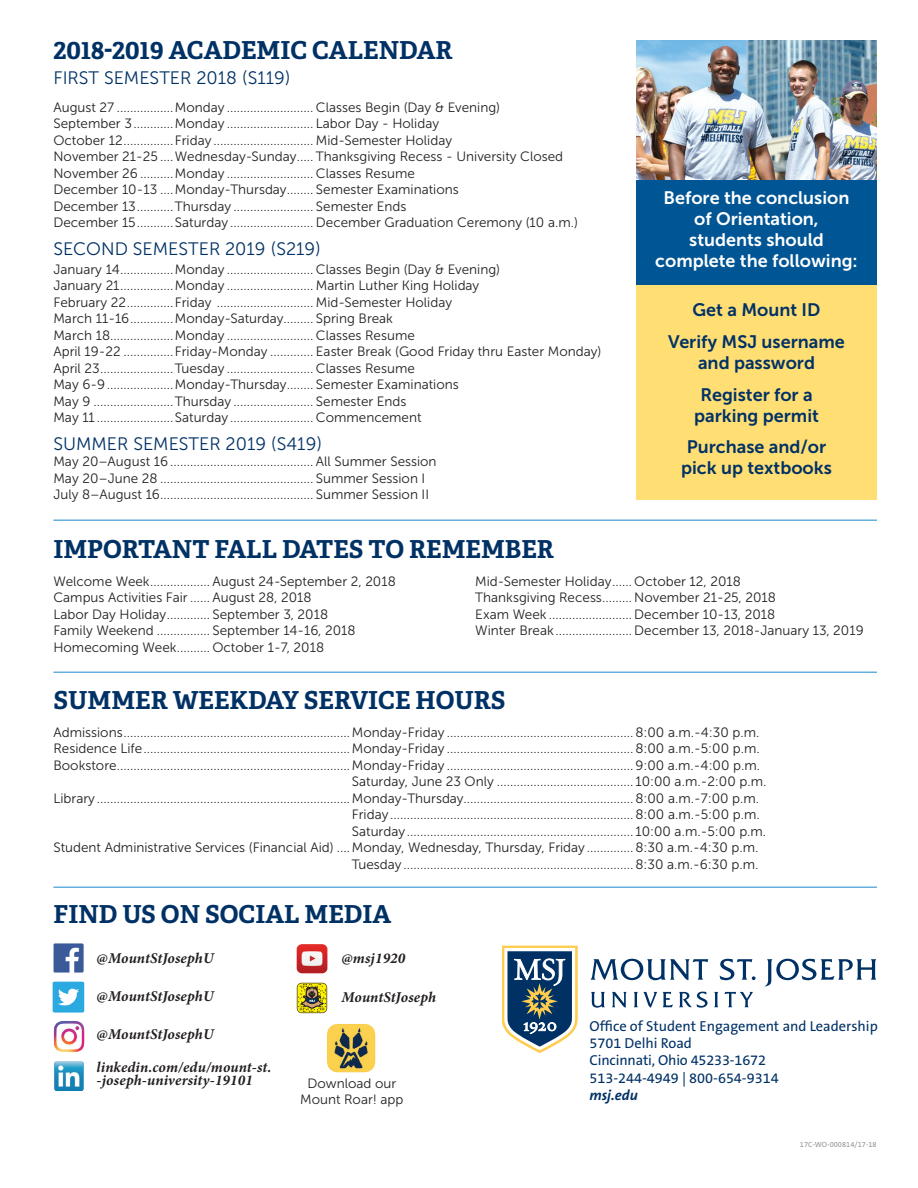
<style>
.page{position:relative;width:918px;height:1188px;background:#fff}
.page>*{position:absolute;margin:0;border:0;box-sizing:border-box;transform-origin:0 0}
.HEADER_ON_BACK{font:700 24.75px "Adelle";color:#003165}
.t1{font:18px/21px "Museo Sans 700";color:#003165;text-align:center}
.t2{font:18px "Museo Sans 300";color:#003165}
.t3{font:18px/21px "Museo Sans 700";color:#fff;text-align:center}
.Body_Copy_-_Minion_P{font:italic 700 15px/13.5px "Minion Pro";letter-spacing:.005em;color:#231f20}
.t4{font:15px/18px "The Sans B5 Plain";color:#002e5c}
.BOD1{font:14.55px/17.2px "The Sans B5 Plain";color:#003165}
.BOD1-2{font:italic 700 14.55px "The Sans B7";color:#003165}
.t5{font:13.5px "Museo Sans 300";color:#231f20}
.subheads{font:7.5px "The Sans B5 Plain";color:#939598}
</style>
<div class="page">
<div style="left:636px;top:133px;width:241px;height:367px;background:#ffde74"></div>
<img style="left:636px;top:40px;width:241px;height:140px">
<hr style="left:53px;top:519px;width:824px;height:2px;background:#65afdd">
<hr style="left:53px;top:672px;width:824px;height:1px;background:#65afdd">
<div style="left:636px;top:180px;width:241px;height:104px;background:#005594"></div>
<hr style="left:53px;top:886px;width:824px;height:2px;background:#65afdd">
<img style="left:53px;top:943px;width:31px;height:30px">
<img style="left:52px;top:981px;width:33px;height:32px">
<img style="left:53px;top:1021px;width:32px;height:32px">
<img style="left:54px;top:1061px;width:30px;height:30px">
<img style="left:296px;top:944px;width:32px;height:30px">
<svg style="left:297px;top:983px;width:30px;height:30px"></svg>
<img style="left:326px;top:1023px;width:50px;height:50px">
<svg style="left:590px;top:959px;width:118px;height:21px"></svg>
<svg style="left:720px;top:959px;width:36px;height:21px"></svg>
<svg style="left:765px;top:959px;width:111px;height:28px"></svg>
<svg style="left:591px;top:992px;width:14px;height:16px"></svg>
<svg style="left:612px;top:992px;width:15px;height:16px"></svg>
<svg style="left:634px;top:992px;width:23px;height:16px"></svg>
<svg style="left:663px;top:992px;width:10px;height:15px"></svg>
<svg style="left:679px;top:992px;width:29px;height:16px"></svg>
<svg style="left:714px;top:992px;width:4px;height:15px"></svg>
<svg style="left:724px;top:992px;width:29px;height:15px"></svg>
<svg style="left:502px;top:945px;width:76px;height:108px"></svg>
<p class="HEADER_ON_BACK" style="left:53px;top:35px;width:401px">2018-2019 ACADEMIC CALENDAR</p>
<p class="t2" style="left:53px;top:68px;width:239px">FIRST SEMESTER 2018 (S119)</p>
<p class="t5" style="left:53px;top:100px;width:448px">August 27 .................Monday .......................... Classes Begin (Day &amp; Evening)</p>
<p class="t5" style="left:53px;top:116px;width:387px">September 3............Monday .......................... Labor Day - Holiday</p>
<p class="t5" style="left:53px;top:133px;width:400px">October 12...............Friday .............................. Mid-Semester Holiday</p>
<p class="t5" style="left:53px;top:149px;width:511px">November 21-25 ....Wednesday-Sunday..... Thanksgiving Recess - University Closed</p>
<p class="t5" style="left:53px;top:166px;width:363px">November 26 ..........Monday .......................... Classes Resume</p>
<p class="t5" style="left:53px;top:182px;width:407px">December 10-13 ....Monday-Thursday........ Semester Examinations</p>
<p class="t5" style="left:53px;top:199px;width:355px">December 13...........Thursday ........................ Semester Ends</p>
<p class="t5" style="left:53px;top:215px;width:526px">December 15...........Saturday ......................... December Graduation Ceremony (10 a.m.)</p>
<p class="t2" style="left:53px;top:239px;width:269px">SECOND SEMESTER 2019 (S219)</p>
<p class="t5" style="left:53px;top:262px;width:448px">January 14................Monday .......................... Classes Begin (Day &amp; Evening)</p>
<p class="t5" style="left:53px;top:278px;width:427px">January 21................Monday .......................... Martin Luther King Holiday</p>
<p class="t5" style="left:53px;top:295px;width:400px">February 22..............Friday ............................. Mid-Semester Holiday</p>
<p class="t5" style="left:53px;top:311px;width:341px">March 11-16.............Monday-Saturday......... Spring Break</p>
<p class="t5" style="left:53px;top:328px;width:363px">March 18...................Monday .......................... Classes Resume</p>
<p class="t5" style="left:53px;top:344px;width:549px">April 19-22 ...............Friday-Monday ............. Easter Break (Good Friday thru Easter Monday)</p>
<p class="t5" style="left:53px;top:361px;width:363px">April 23......................Tuesday .......................... Classes Resume</p>
<p class="t5" style="left:53px;top:377px;width:407px">May 6-9....................Monday-Thursday........ Semester Examinations</p>
<p class="t5" style="left:53px;top:394px;width:355px">May 9 ........................Thursday ........................ Semester Ends</p>
<p class="t5" style="left:53px;top:410px;width:370px">May 11 .......................Saturday ......................... Commencement</p>
<p class="t2" style="left:53px;top:434px;width:270px">SUMMER SEMESTER 2019 (S419)</p>
<p class="t5" style="left:53px;top:455px;width:385px">May 20–August 16........................................... All Summer Session</p>
<p class="t5" style="left:53px;top:471px;width:373px">May 20–June 28 .............................................. Summer Session I</p>
<p class="t5" style="left:53px;top:488px;width:377px">July 8–August 16.............................................. Summer Session II</p>
<p class="HEADER_ON_BACK" style="left:53px;top:533px;width:502px">IMPORTANT FALL DATES TO REMEMBER</p>
<p class="t3" style="left:655px;top:187px;width:204px">Before the conclusion of Orientation,<br>students should complete the following:</p>
<p class="t1" style="left:693px;top:299px;width:129px">Get a Mount ID</p>
<p class="t1" style="left:668px;top:331px;width:178px">Verify MSJ username and password</p>
<p class="t1" style="left:694px;top:384px;width:126px">Register for a parking permit</p>
<p class="t1" style="left:681px;top:437px;width:152px">Purchase and/or pick up textbooks</p>
<p class="t5" style="left:53px;top:574px;width:344px">Welcome Week.................. August 24-September 2, 2018</p>
<p class="t5" style="left:53px;top:591px;width:260px">Campus Activities Fair ...... August 28, 2018</p>
<p class="t5" style="left:53px;top:607px;width:276px">Labor Day Holiday............. September 3, 2018</p>
<p class="t5" style="left:53px;top:624px;width:304px">Family Weekend ................ September 14-16, 2018</p>
<p class="t5" style="left:53px;top:640px;width:272px">Homecoming Week.......... October 1-7, 2018</p>
<p class="t5" style="left:475px;top:574px;width:267px">Mid-Semester Holiday...... October 12, 2018</p>
<p class="t5" style="left:475px;top:591px;width:302px">Thanksgiving Recess......... November 21-25, 2018</p>
<p class="t5" style="left:475px;top:607px;width:302px">Exam Week ......................... December 10-13, 2018</p>
<p class="t5" style="left:475px;top:624px;width:390px">Winter Break....................... December 13, 2018-January 13, 2019</p>
<p class="HEADER_ON_BACK" style="left:53px;top:685px;width:454px">SUMMER WEEKDAY SERVICE HOURS</p>
<p class="t5" style="left:53px;top:725px;width:707px">Admissions....................................................................Monday-Friday ........................................................8:00 a.m.-4:30 p.m.</p>
<p class="t5" style="left:53px;top:741px;width:708px">Residence Life..............................................................Monday-Friday ........................................................8:00 a.m.-5:00 p.m.</p>
<p class="t5" style="left:53px;top:758px;width:708px">Bookstore......................................................................Monday-Friday ........................................................9:00 a.m.-4:00 p.m.</p>
<p class="t5" style="left:352px;top:774px;width:416px">Saturday, June 23 Only ......................................... 10:00 a.m.-2:00 p.m.</p>
<p class="t5" style="left:53px;top:791px;width:707px">Library ............................................................................Monday-Thursday...................................................8:00 a.m.-7:00 p.m.</p>
<p class="t5" style="left:352px;top:807px;width:409px">Friday .........................................................................8:00 a.m.-5:00 p.m.</p>
<p class="t5" style="left:352px;top:824px;width:416px">Saturday .................................................................... 10:00 a.m.-5:00 p.m.</p>
<p class="t5" style="left:53px;top:840px;width:707px">Student Administrative Services (Financial Aid) ....Monday, Wednesday, Thursday, Friday ..............8:30 a.m.-4:30 p.m.</p>
<p class="t5" style="left:352px;top:857px;width:408px">Tuesday .....................................................................8:30 a.m.-6:30 p.m.</p>
<p class="HEADER_ON_BACK" style="left:53px;top:898px;width:339px">FIND US ON SOCIAL MEDIA</p>
<p class="Body_Copy_-_Minion_P" style="left:97px;top:951px;width:119px">@MountStJosephU</p>
<p class="Body_Copy_-_Minion_P" style="left:97px;top:989px;width:119px">@MountStJosephU</p>
<p class="Body_Copy_-_Minion_P" style="left:97px;top:1027px;width:119px">@MountStJosephU</p>
<p class="Body_Copy_-_Minion_P" style="left:97px;top:1060px;width:176px">linkedin.com/edu/mount-st. -joseph-university-19101</p>
<p class="Body_Copy_-_Minion_P" style="left:341px;top:951px;width:65px">@msj1920</p>
<p class="Body_Copy_-_Minion_P" style="left:341px;top:990px;width:96px">MountStJoseph</p>
<p class="t5" style="left:308px;top:1076px;width:90px">Download our</p>
<p class="t5" style="left:300px;top:1093px;width:105px">Mount Roar! app</p>
<p class="t4" style="left:590px;top:1016px;width:236px">Division of Institutional Advancement<br>5701 Delhi Road<br>Cincinnati, OH 45233-1670</p>
<p class="BOD1" style="left:589px;top:1018px;width:290px">Office of Student Engagement and Leadership</p>
<p class="BOD1" style="left:589px;top:1035px;width:191px">5701 Delhi Road<br>Cincinnati, Ohio 45233-1672<br>513-244-4949 | 800-654-9314</p>
<p class="BOD1-2" style="left:589px;top:1087px;width:50px">msj.edu</p>
<p class="subheads" style="left:800px;top:1140px;width:78px">17C-WO-000814/17-18</p>
</div>
